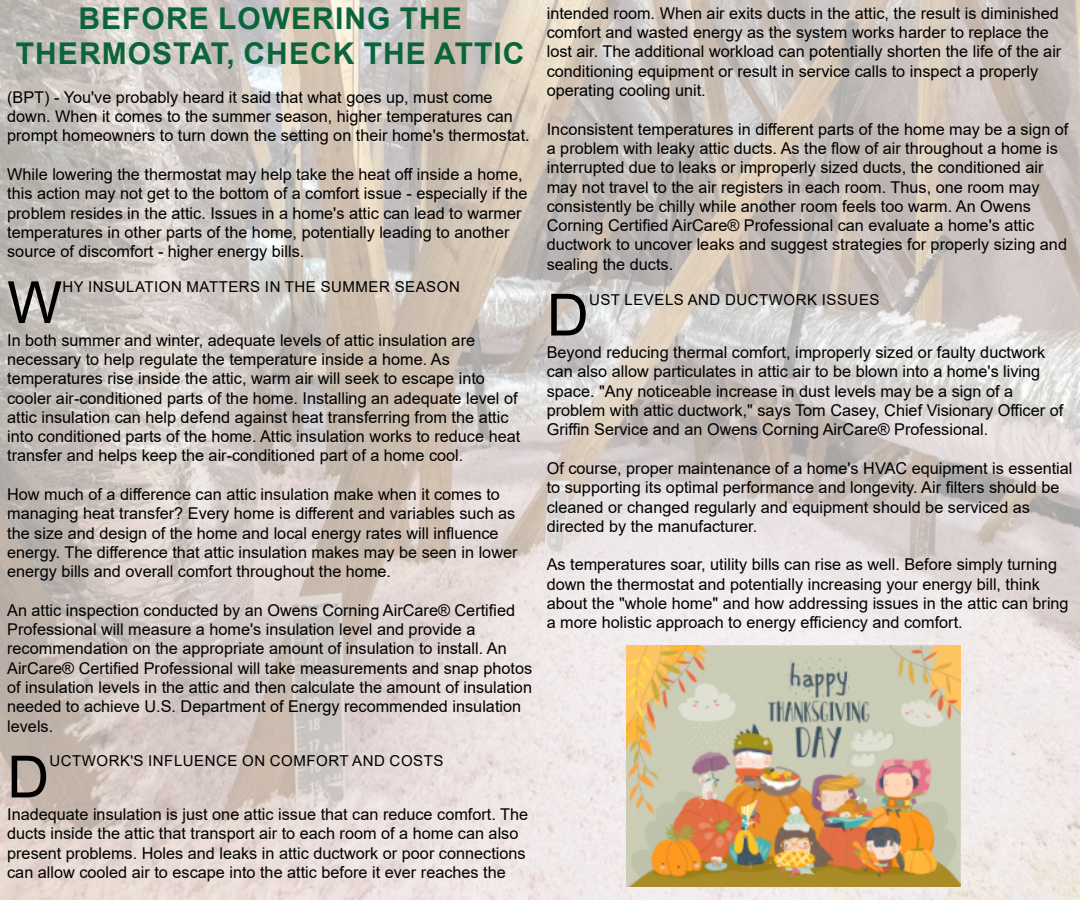
<style>
.page{position:relative;width:1080px;height:900px;background:#fff}
.page>*{position:absolute;margin:0;border:0;box-sizing:border-box;transform-origin:0 0}
.t1{font:58.25px "Arial";color:#000}
.t2{font:700 30px/35.6px "Arial";letter-spacing:.035em;color:#0c653a;text-align:center}
.t3{font:16.25px/19.2px "Arial";color:#000}
.t4{font:15px "Arial";letter-spacing:.035em;color:#000}
</style>
<div class="page">
<img style="left:0;top:0;width:1080px;height:900px">
<img style="left:627px;top:646px;width:334px;height:240px">
<h2 class="t2" style="left:16px;top:3px;width:510px">BEFORE LOWERING THE<br>THERMOSTAT, CHECK THE ATTIC</h2>
<p class="t3" style="left:7px;top:89px;width:524px">(BPT) - You've probably heard it said that what goes up, must come down. When it comes to the summer season, higher temperatures can prompt homeowners to turn down the setting on their home's thermostat.</p>
<p class="t3" style="left:7px;top:166px;width:522px">While lowering the thermostat may help take the heat off inside a home, this action may not get to the bottom of a comfort issue - especially if the problem resides in the attic. Issues in a home's attic can lead to warmer temperatures in other parts of the home, potentially leading to another source of discomfort - higher energy bills.</p>
<h1 class="t1" style="left:7px;top:281px;width:56px">W</h1>
<p class="t4" style="left:62px;top:281px;width:399px">HY INSULATION MATTERS IN THE SUMMER SEASON</p>
<p class="t3" style="left:7px;top:332px;width:515px">In both summer and winter, adequate levels of attic insulation are necessary to help regulate the temperature inside a home. As temperatures rise inside the attic, warm air will seek to escape into cooler air-conditioned parts of the home. Installing an adequate level of attic insulation can help defend against heat transferring from the attic into conditioned parts of the home. Attic insulation works to reduce heat transfer and helps keep the air-conditioned part of a home cool.</p>
<p class="t3" style="left:7px;top:486px;width:512px">How much of a difference can attic insulation make when it comes to managing heat transfer? Every home is different and variables such as the size and design of the home and local energy rates will influence energy. The difference that attic insulation makes may be seen in lower energy bills and overall comfort throughout the home.</p>
<p class="t3" style="left:7px;top:602px;width:527px">An attic inspection conducted by an Owens Corning AirCare® Certified Professional will measure a home's insulation level and provide a recommendation on the appropriate amount of insulation to install. An AirCare® Certified Professional will take measurements and snap photos of insulation levels in the attic and then calculate the amount of insulation needed to achieve U.S. Department of Energy recommended insulation levels.</p>
<h1 class="t1" style="left:7px;top:755px;width:44px">D</h1>
<p class="t4" style="left:50px;top:756px;width:395px">UCTWORK'S INFLUENCE ON COMFORT AND COSTS</p>
<p class="t3" style="left:7px;top:806px;width:522px">Inadequate insulation is just one attic issue that can reduce comfort. The ducts inside the attic that transport air to each room of a home can also present problems. Holes and leaks in attic ductwork or poor connections can allow cooled air to escape into the attic before it ever reaches the</p>
<p class="t3" style="left:547px;top:5px;width:516px">intended room. When air exits ducts in the attic, the result is diminished comfort and wasted energy as the system works harder to replace the lost air. The additional workload can potentially shorten the life of the air conditioning equipment or result in service calls to inspect a properly operating cooling unit.</p>
<p class="t3" style="left:547px;top:121px;width:523px">Inconsistent temperatures in different parts of the home may be a sign of a problem with leaky attic ducts. As the flow of air throughout a home is interrupted due to leaks or improperly sized ducts, the conditioned air may not travel to the air registers in each room. Thus, one room may consistently be chilly while another room feels too warm. An Owens Corning Certified AirCare® Professional can evaluate a home's attic ductwork to uncover leaks and suggest strategies for properly sizing and sealing the ducts.</p>
<h1 class="t1" style="left:547px;top:293px;width:44px">D</h1>
<p class="t4" style="left:589px;top:294px;width:292px">UST LEVELS AND DUCTWORK ISSUES</p>
<p class="t3" style="left:547px;top:344px;width:518px">Beyond reducing thermal comfort, improperly sized or faulty ductwork can also allow particulates in attic air to be blown into a home's living space. "Any noticeable increase in dust levels may be a sign of a problem with attic ductwork," says Tom Casey, Chief Visionary Officer of Griffin Service and an Owens Corning AirCare® Professional.</p>
<p class="t3" style="left:547px;top:460px;width:527px">Of course, proper maintenance of a home's HVAC equipment is essential to supporting its optimal performance and longevity. Air filters should be cleaned or changed regularly and equipment should be serviced as directed by the manufacturer.</p>
<p class="t3" style="left:547px;top:557px;width:523px">As temperatures soar, utility bills can rise as well. Before simply turning down the thermostat and potentially increasing your energy bill, think about the "whole home" and how addressing issues in the attic can bring a more holistic approach to energy efficiency and comfort.</p>
</div>
